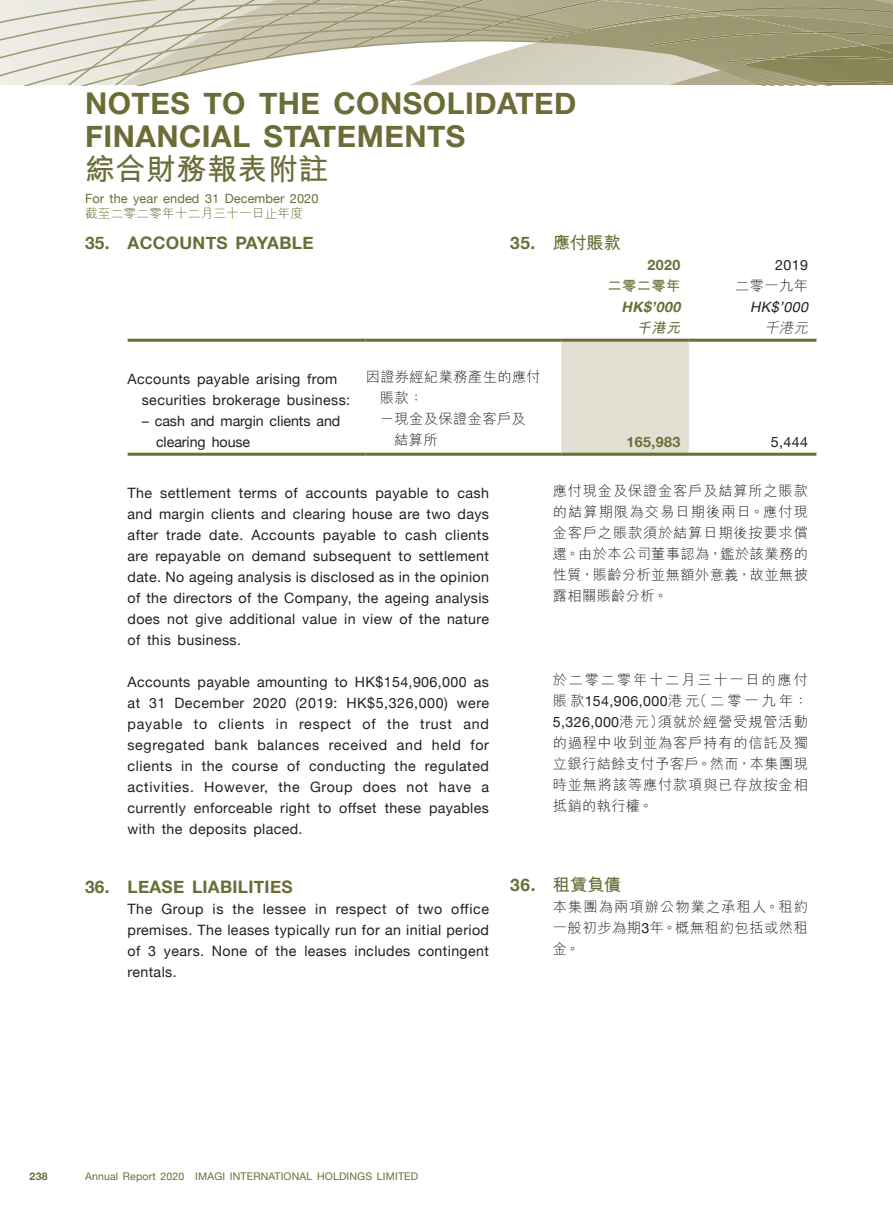
<style>
.page{position:relative;width:893px;height:1212px;background:#fff}
.page>*{position:absolute;margin:0;border:0;box-sizing:border-box;transform-origin:0 0}
.t1{font:700 30px/33px "Helvetica Neue";letter-spacing:.015em;color:#6b6d37}
.t2{font:30px "M Hei HK Bold E Ten B5 H";letter-spacing:.015em;color:#6b6d37}
.t3{font:700 17.25px "Helvetica Neue";letter-spacing:.015em;color:#6b6d37}
.t4{font:17.25px "M Hei HK Bold E Ten B5 H";letter-spacing:-.015em;color:#6b6d37}
.t5{font:14.25px/21px "Helvetica Neue";letter-spacing:.025em;color:#231f20;text-align:justify}
.t6{font:14.25px/21px "M Hei HK Light E Ten B5 H";letter-spacing:.025em;color:#231f20;text-align:justify}
.t7{font:14.25px/21px "Helvetica Neue";letter-spacing:-.005em;color:#231f20}
.t8{font:700 14.25px "Helvetica Neue";letter-spacing:.025em;color:#6b6d37}
.t9{font:italic 700 14.25px "Helvetica Neue";color:#6b6d37}
.t10{font:italic 14.25px "Helvetica Neue";color:#231f20}
.t11{font:14.25px "M Hei HK Bold E Ten B5 H";letter-spacing:.025em;color:#6b6d37}
.t12{font:italic 14.25px "M Hei HK Bold E Ten B5 H";color:#6b6d37}
.t13{font:italic 14.25px "M Hei HK Light E Ten B5 H";color:#231f20}
.t14{font:12.75px "Helvetica Neue";letter-spacing:.005em;color:#6b6d37}
.t15{font:12.75px "M Hei HK Light E Ten B5 H";letter-spacing:.005em;color:#6b6d37}
.t16{font:10.5px "Helvetica Neue";letter-spacing:.015em;color:#6b6d37}
.t17{font:700 10.5px "Helvetica Neue";color:#6b6d37}
.s1{font-family:"Helvetica Neue";font-weight:700}
.s2{font-family:"Helvetica Neue"}
</style>
<div class="page">
<svg style="left:0;top:0;width:893px;height:85px;background:#c4c1aa"></svg>
<div style="left:561px;top:342px;width:128px;height:111px;background:#e2dfd3"></div>
<hr style="left:128px;top:339px;width:238px;height:3px;background:#6b6d37">
<hr style="left:366px;top:339px;width:195px;height:3px;background:#6b6d37">
<hr style="left:561px;top:339px;width:128px;height:3px;background:#6b6d37">
<hr style="left:689px;top:339px;width:127px;height:3px;background:#6b6d37">
<hr style="left:128px;top:453px;width:238px;height:3px;background:#6b6d37">
<hr style="left:366px;top:453px;width:195px;height:3px;background:#6b6d37">
<hr style="left:561px;top:453px;width:128px;height:3px;background:#6b6d37">
<hr style="left:689px;top:453px;width:127px;height:3px;background:#6b6d37">
<h1 class="t1" style="left:85px;top:86px;width:493px">NOTES TO THE CONSOLIDATED<br>FINANCIAL STATEMENTS</h1>
<h1 class="t2" style="left:85px;top:157px;width:245px">綜合財務報表附註</h1>
<p class="t14" style="left:85px;top:191px;width:235px">For the year ended 31 December 2020</p>
<p class="t15" style="left:85px;top:209px;width:220px">截至二零二零年十二月三十一日止年度</p>
<p class="t3" style="left:85px;top:232px;width:230px">35. ACCOUNTS PAYABLE</p>
<p class="t4" style="left:510px;top:236px;width:112px"><span class="s1">35.</span> 應付賬款</p>
<p class="t8" style="left:647px;top:256px;width:34px">2020</p>
<p class="t5" style="left:775px;top:254px;width:34px">2019</p>
<p class="t11" style="left:608px;top:280px;width:74px">二零二零年</p>
<p class="t6" style="left:735px;top:277px;width:74px">二零一九年</p>
<p class="t9" style="left:622px;top:298px;width:64px">HK$’000</p>
<p class="t10" style="left:750px;top:298px;width:62px">HK$’000</p>
<p class="t12" style="left:637px;top:322px;width:48px">千港元</p>
<p class="t13" style="left:764px;top:322px;width:47px">千港元</p>
<p class="t5" style="left:142px;top:368px;width:210px;text-indent:-14px">Accounts payable arising from securities brokerage business:</p>
<p class="t6" style="left:380px;top:368px;width:162px;text-indent:-14px">因證券經紀業務產生的應付賬款：</p>
<p class="t7" style="left:156px;top:410px;width:186px;text-indent:-14px">– cash and margin clients and clearing house</p>
<p class="t6" style="left:394px;top:410px;width:133px;text-indent:-14px">－現金及保證金客戶及結算所</p>
<p class="t8" style="left:627px;top:433px;width:55px">165,983</p>
<p class="t5" style="left:771px;top:431px;width:39px">5,444</p>
<p class="t5" style="left:128px;top:482px;width:363px">The settlement terms of accounts payable to cash and margin clients and clearing house are two days after trade date. Accounts payable to cash clients are repayable on demand subsequent to settlement date. No ageing analysis is disclosed as in the opinion of the directors of the Company, the ageing analysis does not give additional value in view of the nature of this business.</p>
<p class="t5" style="left:128px;top:671px;width:363px">Accounts payable amounting to HK$154,906,000 as at 31 December 2020 (2019: HK$5,326,000) were payable to clients in respect of the trust and segregated bank balances received and held for clients in the course of conducting the regulated activities. However, the Group does not have a currently enforceable right to offset these payables with the deposits placed.</p>
<p class="t6" style="left:553px;top:482px;width:257px">應付現金及保證金客戶及結算所之賬款的結算期限為交易日期後兩日。應付現金客戶之賬款須於結算日期後按要求償還。由於本公司董事認為，鑑於該業務的性質，賬齡分析並無額外意義，故並無披露相關賬齡分析。</p>
<p class="t6" style="left:553px;top:671px;width:257px">於二零二零年十二月三十一日的應付賬款<span class="s2">154,906,000</span>港元（二零一九年：<span class="s2">5,326,000</span>港元）須就於經營受規管活動的過程中收到並為客戶持有的信託及獨立銀行結餘支付予客戶。然而，本集團現時並無將該等應付款項與已存放按金相抵銷的執行權。</p>
<p class="t3" style="left:85px;top:876px;width:209px">36. LEASE LIABILITIES</p>
<p class="t5" style="left:128px;top:898px;width:363px">The Group is the lessee in respect of two office premises. The leases typically run for an initial period of 3 years. None of the leases includes contingent rentals.</p>
<p class="t4" style="left:510px;top:878px;width:112px"><span class="s1">36.</span> 租賃負債</p>
<p class="t6" style="left:553px;top:898px;width:257px">本集團為兩項辦公物業之承租人。租約一般初步為期<span class="s2">3</span>年。概無租約包括或然租金。</p>
<p class="t17" style="left:30px;top:1169px;width:20px">238</p>
<p class="t16" style="left:85px;top:1169px;width:335px">Annual Report 2020 IMAGI INTERNATIONAL HOLDINGS LIMITED</p>
</div>
